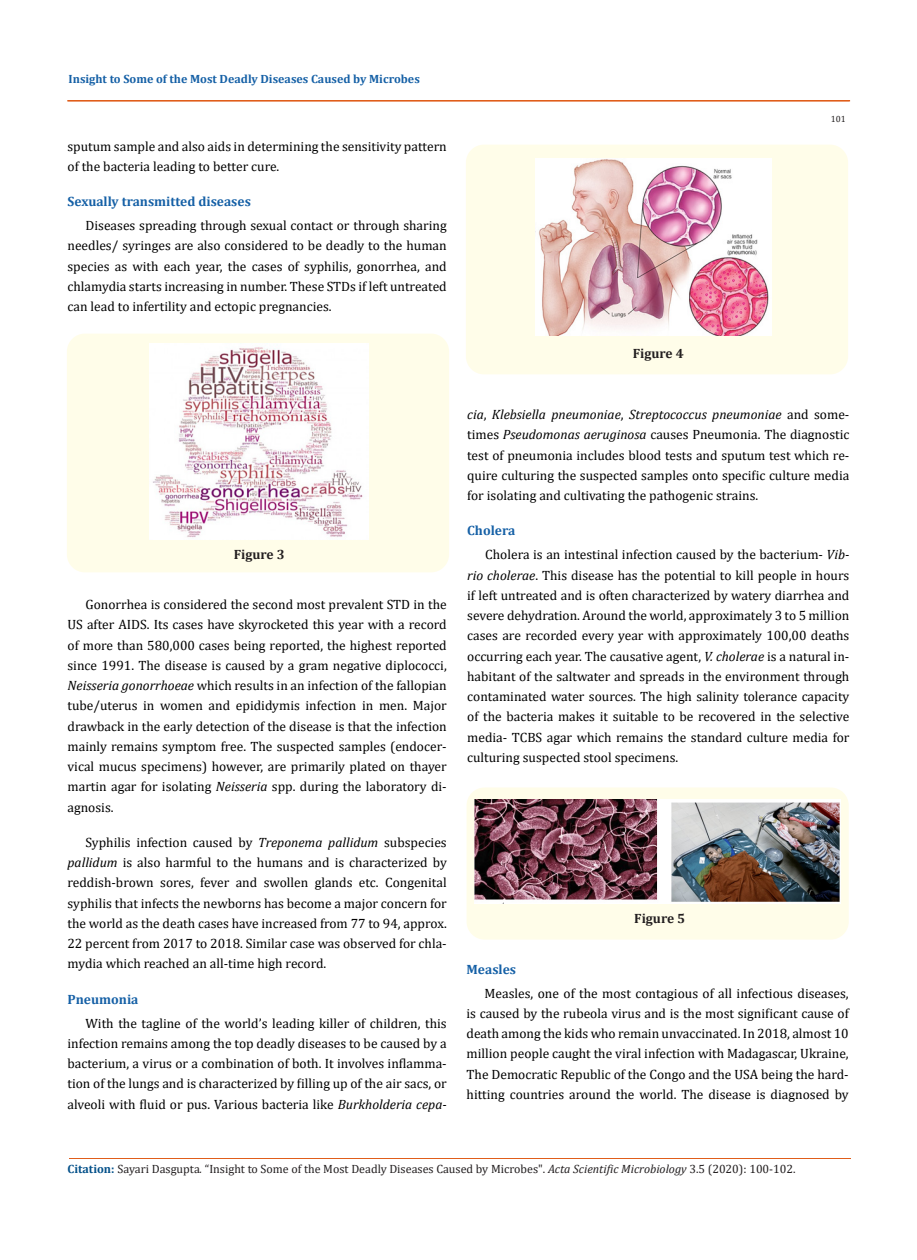
<style>
.page{position:relative;width:917px;height:1260px;background:#fff}
.page>*{position:absolute;margin:0;border:0;box-sizing:border-box;transform-origin:0 0}
.t1{font:13.5px/20.2px "Cambria";color:#000;text-align:justify}
.t2{font:700 13.5px "Cambria";color:#1560a6}
.t3{font:700 13.5px "Cambria";color:#231f20}
.t4{font:12px "Cambria";color:#231f20}
.t5{font:700 12px "Cambria";color:#1560a6}
.t6{font:9px "Cambria";color:#231f20}
.s1{font-style:italic}
.s2{font-weight:700;color:#035089}
</style>
<div class="page">
<div style="left:67px;top:334px;width:382px;height:238px;background:#fffde9;border-radius:18px"></div>
<img style="left:150px;top:343px;width:218px;height:197px">
<div style="left:466px;top:145px;width:382px;height:229px;background:#fffde9;border-radius:18px"></div>
<img style="left:535px;top:158px;width:236px;height:177px">
<div style="left:466px;top:788px;width:382px;height:152px;background:#fffde9;border-radius:18px"></div>
<img style="left:475px;top:800px;width:365px;height:103px">
<hr style="left:69px;top:1158px;width:781px;height:1px;background:#e05d1a">
<p class="t5" style="left:69px;top:70px;width:353px">Insight to Some of the Most Deadly Diseases Caused by Microbes</p>
<p class="t1" style="left:67px;top:136px;width:381px">sputum sample and also aids in determining the sensitivity pattern of the bacteria leading to better cure.</p>
<p class="t2" style="left:67px;top:192px;width:185px">Sexually transmitted diseases</p>
<p class="t1" style="left:67px;top:215px;width:381px;text-indent:18px">Diseases spreading through sexual contact or through sharing needles/ syringes are also considered to be deadly to the human species as with each year, the cases of syphilis, gonorrhea, and chlamydia starts increasing in number. These STDs if left untreated can lead to infertility and ectopic pregnancies.</p>
<p class="t3" style="left:234px;top:545px;width:52px">Figure 3</p>
<p class="t1" style="left:67px;top:594px;width:381px;text-indent:18px">Gonorrhea is considered the second most prevalent STD in the US after AIDS. Its cases have skyrocketed this year with a record of more than 580,000 cases being reported, the highest reported since 1991. The disease is caused by a gram negative diplococci, <span class="s1">Neisseria gonorrhoeae</span> which results in an infection of the fallopian tube/uterus in women and epididymis infection in men. Major drawback in the early detection of the disease is that the infection mainly remains symptom free. The suspected samples (endocer&shy;vical mucus specimens) however, are primarily plated on thayer martin agar for isolating <span class="s1">Neisseria</span> spp. during the laboratory di&shy;agnosis.</p>
<p class="t1" style="left:67px;top:832px;width:381px;text-indent:18px">Syphilis infection caused by <span class="s1">Treponema pallidum</span> subspecies <span class="s1">pallidum</span> is also harmful to the humans and is characterized by reddish-brown sores, fever and swollen glands etc. Congenital syphilis that infects the newborns has become a major concern for the world as the death cases have increased from 77 to 94, approx.<br>22 percent from 2017 to 2018. Similar case was observed for chla&shy;mydia which reached an all-time high record.</p>
<p class="t2" style="left:67px;top:989px;width:72px">Pneumonia</p>
<p class="t1" style="left:67px;top:1013px;width:381px;text-indent:18px">With the tagline of the world’s leading killer of children, this infection remains among the top deadly diseases to be caused by a bacterium, a virus or a combination of both. It involves inflamma&shy;tion of the lungs and is characterized by filling up of the air sacs, or alveoli with fluid or pus. Various bacteria like <span class="s1">Burkholderia cepa-</span></p>
<p class="t3" style="left:632px;top:344px;width:52px">Figure 4</p>
<p class="t6" style="left:830px;top:114px;width:16px">101</p>
<p class="t1" style="left:467px;top:404px;width:384px"><span class="s1">cia</span>, <span class="s1">Klebsiella pneumoniae</span>, <span class="s1">Streptococcus pneumoniae</span> and some&shy;times <span class="s1">Pseudomonas aeruginosa</span> causes Pneumonia. The diagnostic test of pneumonia includes blood tests and sputum test which re&shy;quire culturing the suspected samples onto specific culture media for isolating and cultivating the pathogenic strains.</p>
<p class="t2" style="left:467px;top:521px;width:50px">Cholera</p>
<p class="t1" style="left:467px;top:545px;width:384px;text-indent:18px">Cholera is an intestinal infection caused by the bacterium- <span class="s1">Vib&shy;rio cholerae</span>. This disease has the potential to kill people in hours if left untreated and is often characterized by watery diarrhea and severe dehydration. Around the world, approximately 3 to 5 million cases are recorded every year with approximately 100,00 deaths occurring each year. The causative agent, <span class="s1">V. cholerae</span> is a natural in&shy;habitant of the saltwater and spreads in the environment through contaminated water sources. The high salinity tolerance capacity of the bacteria makes it suitable to be recovered in the selective media- TCBS agar which remains the standard culture media for culturing suspected stool specimens.</p>
<p class="t3" style="left:634px;top:909px;width:52px">Figure 5</p>
<p class="t2" style="left:466px;top:959px;width:51px">Measles</p>
<p class="t1" style="left:466px;top:983px;width:384px;text-indent:18px">Measles, one of the most contagious of all infectious diseases, is caused by the rubeola virus and is the most significant cause of death among the kids who remain unvaccinated. In 2018, almost 10 million people caught the viral infection with Madagascar, Ukraine, The Democratic Republic of the Congo and the USA being the hard&shy;hitting countries around the world. The disease is diagnosed by</p>
<p class="t4" style="left:67px;top:1162px;width:729px"><span class="s2">Citation:</span> Sayari Dasgupta<span class="s1">.</span> “Insight to Some of the Most Deadly Diseases Caused by Microbes". <span class="s1">Acta Scientific Microbiology</span> 3.5 (2020): 100-102.</p>
</div>
